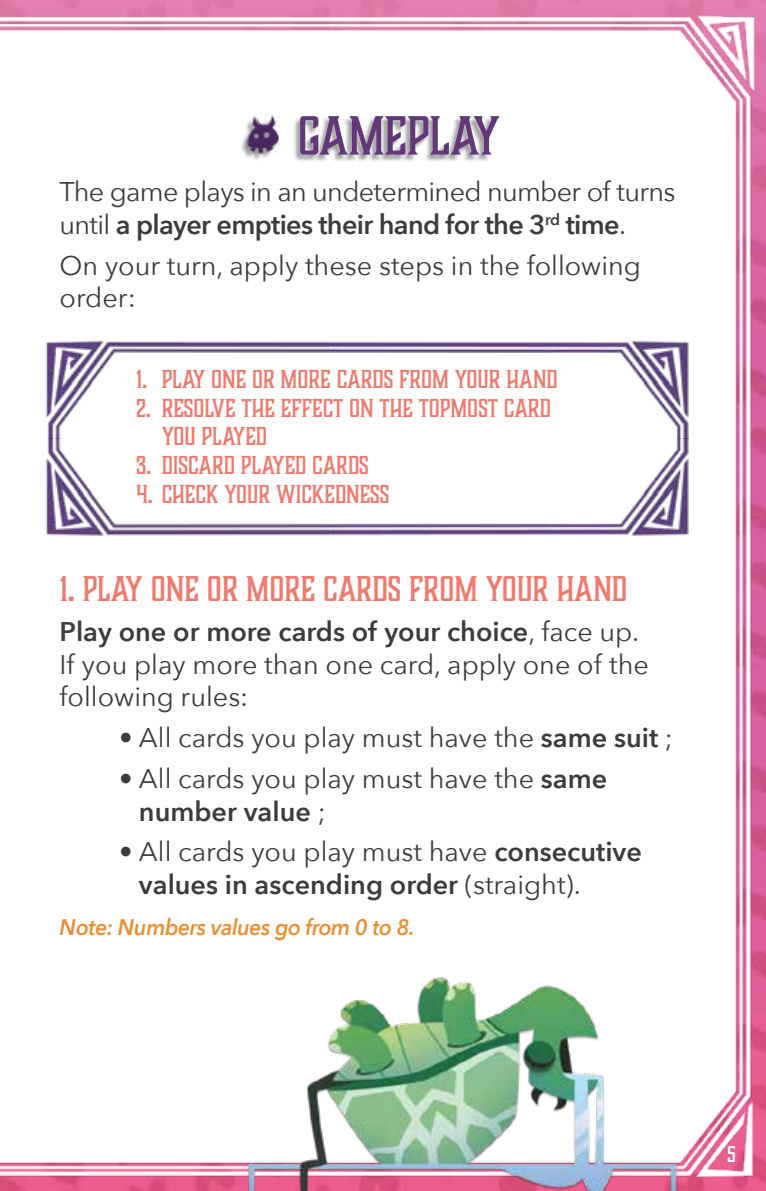
<style>
.page{position:relative;width:766px;height:1191px;background:#fff}
.page>*{position:absolute;margin:0;border:0;box-sizing:border-box;transform-origin:0 0}
.t1{font:51px "Boucherie Block";color:#62387a}
.t2{font:33px "Boucherie Block";color:#ef7a6d}
.t3{font:27px/32.4px "Avenir Next";color:#3c3c3b}
.t4{font:27px/32.4px "Avenir Next";letter-spacing:-.025em;color:#3c3c3b}
.t5{font:24px/28.8px "Boucherie Block";color:#ef7a6d}
.t6{font:italic 600 22.5px "Avenir Next";letter-spacing:-.02em;color:#e79035;scale:.95 1}
.t7{font:21px "Boucherie Block";color:#fff}
.s1{font-weight:600}
</style>
<div class="page">
<img style="left:0;top:0;width:765px;height:1191px">
<img style="left:27px;top:321px;width:680px;height:234px">
<img style="left:237px;top:951px;width:448px;height:240px">
<div style="left:240px;top:117px;width:259px;height:45px;background:#000;opacity:.4"></div>
<img style="left:246px;top:114px;width:34px;height:41px">
<h1 class="t1" style="left:297px;top:103px;width:204px">GAMEPLAY</h1>
<p class="t4" style="left:60px;top:175px;width:617px">The game plays in an undetermined number of turns until <span class="s1">a player empties their hand for the 3</span><sup>rd</sup> <span class="s1">time</span>.</p>
<p class="t3" style="left:60px;top:248px;width:582px">On your turn, apply these steps in the following order:</p>
<p class="t5" style="left:136px;top:365px;width:423px">1. PLAY ONE OR MORE CARDS FROM YOUR HAND</p>
<p class="t5" style="left:162px;top:393px;width:390px;text-indent:-26px">2. RESOLVE THE EFFECT ON THE TOPMOST CARD<br>YOU PLAYED</p>
<p class="t5" style="left:136px;top:451px;width:234px">3. DISCARD PLAYED CARDS</p>
<p class="t5" style="left:136px;top:480px;width:254px">4. CHECK YOUR WICKEDNESS</p>
<p class="t2" style="left:60px;top:567px;width:569px">1. PLAY ONE OR MORE CARDS FROM YOUR HAND</p>
<p class="t3" style="left:60px;top:614px;width:590px"><span class="s1">Play one or more cards of your choice</span>, face up.<br>If you play more than one card, apply one of the following rules:</p>
<p class="t3" style="left:119px;top:720px;width:555px">• All cards you play must have the <span class="s1">same suit</span> ;</p>
<p class="t3" style="left:139px;top:761px;width:469px;text-indent:-20px">• All cards you play must have the <span class="s1">same number value</span> ;</p>
<p class="t3" style="left:139px;top:834px;width:504px;text-indent:-20px">• All cards you play must have <span class="s1">consecutive values in ascending order</span> (straight).</p>
<p class="t6" style="left:60px;top:907px;width:375px">Note: Numbers values go from 0 to 8.</p>
<p class="t7" style="left:726px;top:1141px;width:10px">5</p>
</div>
